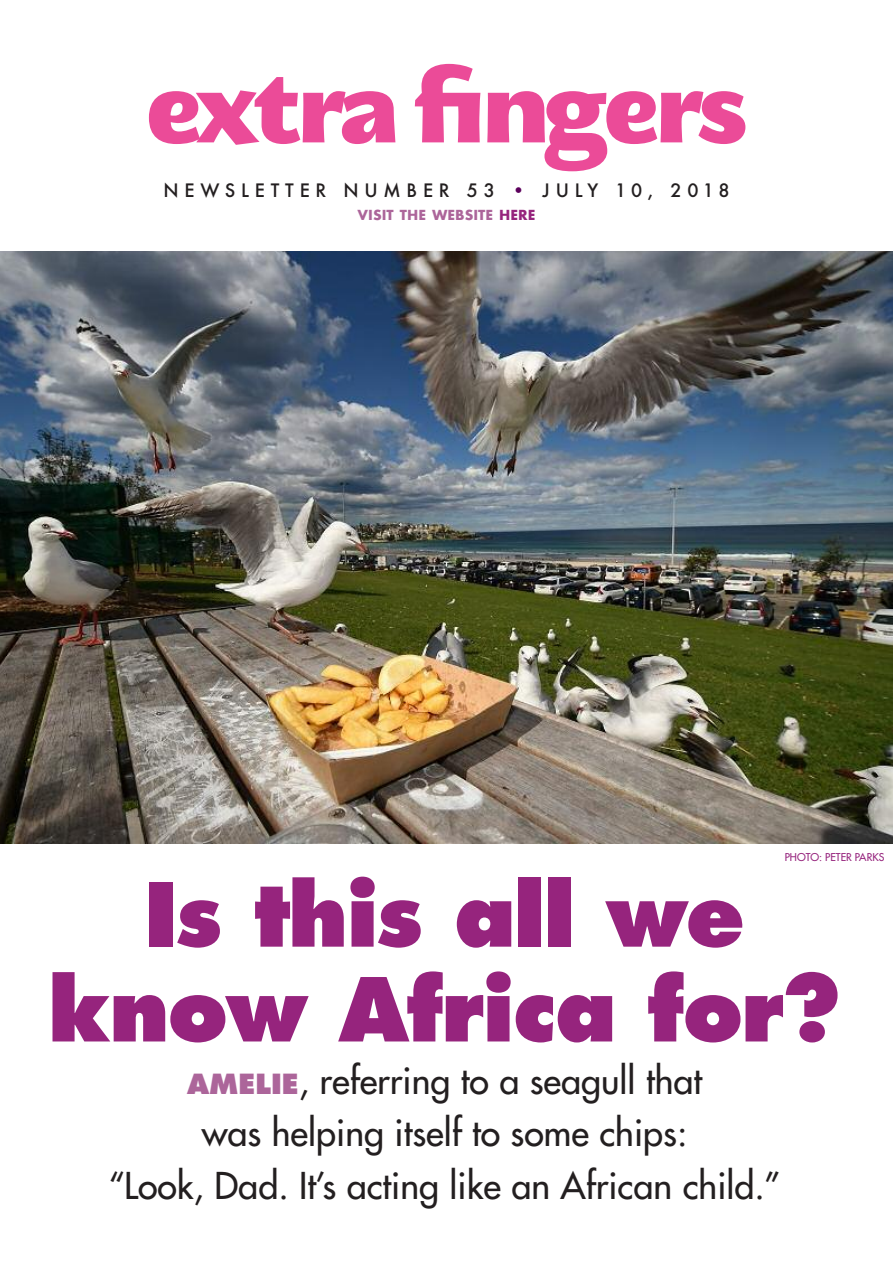
<style>
.page{position:relative;width:893px;height:1263px;background:#fff}
.page>*{position:absolute;margin:0;border:0;box-sizing:border-box;transform-origin:0 0}
.t1{font:91.5px "M Egalopolis Extra";letter-spacing:-.045em;color:#eb4b98}
.t2{font:800 85.5px/94.8px "Futura Std";letter-spacing:-.025em;color:#96247d;text-align:center}
.t3{font:500 36px/52.5px "Futura Std";color:#231f20;text-align:center}
.t4{font:500 18px "Futura";letter-spacing:.32em;color:#231f20}
.t5{font:700 13.5px "Futura";color:#ac659a}
.t6{font:500 10.5px "Futura Std";color:#96247d}
.s1{color:#5c005c}
.s2{color:#96247d}
.s3{font-weight:800;font-size:27px;color:#ac659a}
</style>
<div class="page">
<img style="left:0;top:251px;width:893px;height:592px">
<h1 class="t1" style="left:145px;top:78px;width:604px">extra fingers</h1>
<p class="t4" style="left:163px;top:180px;width:568px">NEWSLETTER NUMBER 53 <span class="s1">•</span> JULY 10, 2018</p>
<p class="t5" style="left:358px;top:205px;width:179px">VISIT THE WEBSITE <span class="s2">HERE</span></p>
<p class="t6" style="left:785px;top:851px;width:101px">photo: peter parks</p>
<h2 class="t2" style="left:48px;top:874px;width:795px">Is this all we know Africa for?</h2>
<p class="t3" style="left:108px;top:1057px;width:674px"><span class="s3">AMELIE</span>, referring to a seagull that<br>was helping itself to some chips:<br>“Look, Dad. It’s acting like an african child.”</p>
</div>
